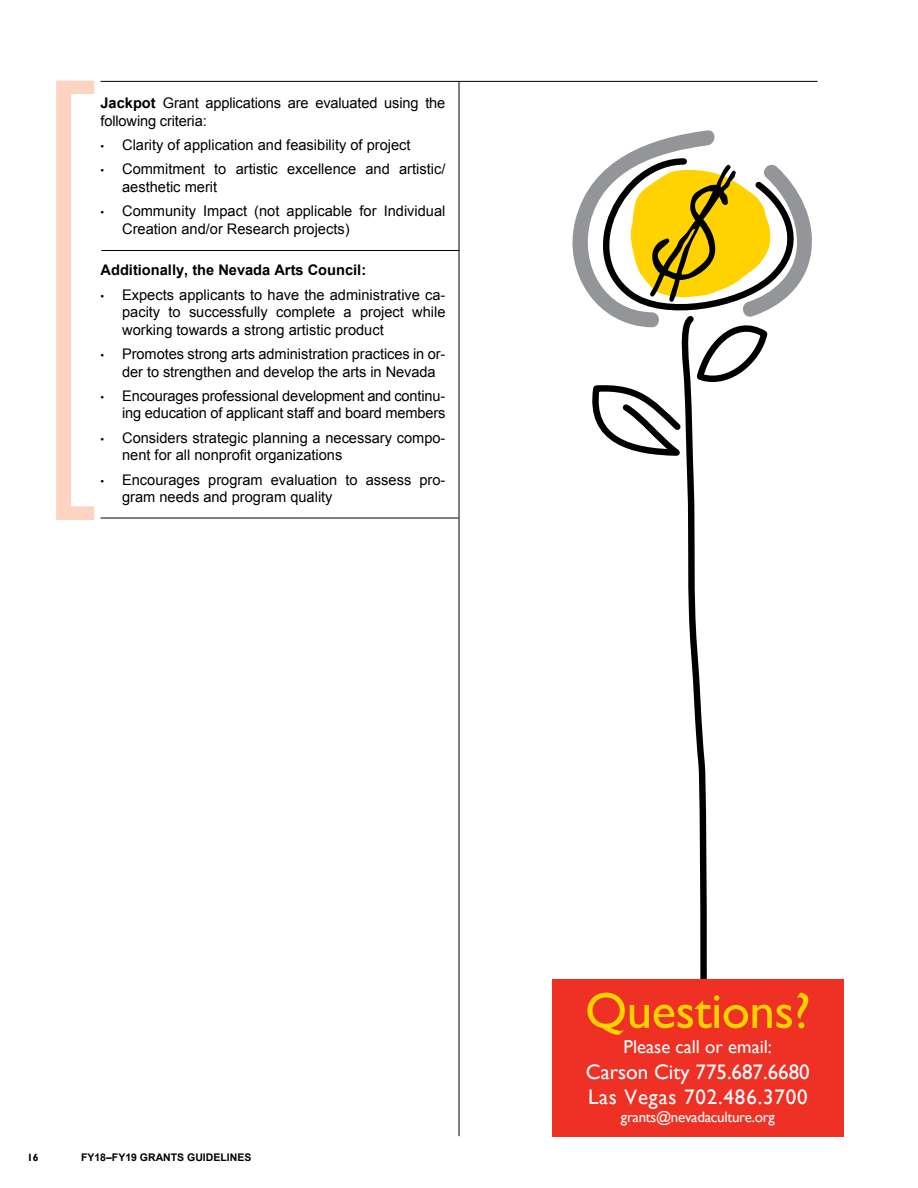
<style>
.page{position:relative;width:918px;height:1188px;background:#fff}
.page>*{position:absolute;margin:0;border:0;box-sizing:border-box;transform-origin:0 0}
.t1{font:51px "Gill Sans";letter-spacing:-.01em;color:#ffd200}
.t2{font:21px/25.5px "Gill Sans";color:#fff}
.t3{font:18.75px "Gill Sans";color:#fff}
.t4{font:15px "Gill Sans";letter-spacing:-.02em;color:#fff}
.t5{font:14.7px/17.5px "Arial";color:#000}
.t6{font:700 14.7px "Arial";color:#000}
.t7{font:700 10.5px "Arial";color:#000}
.t8{font:700 10.5px "Gill Sans";color:#000}
.s1{font-weight:700}
.s2{font-size:10.5px}
</style>
<div class="page">
<svg style="left:572px;top:130px;width:240px;height:849px"></svg>
<hr style="left:101px;top:81px;width:717px;height:1px;background:#000">
<hr style="left:459px;top:81px;width:1px;height:1055px;background:#000">
<hr style="left:101px;top:518px;width:358px;height:1px;background:#000">
<div style="left:552px;top:979px;width:291px;height:157px;background:#ee3124"></div>
<svg style="left:56px;top:81px;width:38px;height:439px"></svg>
<hr style="left:101px;top:250px;width:358px;height:1px;background:#000">
<p class="t5" style="left:101px;top:94px;width:346px"><span class="s1">Jackpot</span> Grant applications are evaluated using the following criteria:</p>
<p class="t5" style="left:101px;top:136px;width:312px"><span class="s2">•</span> Clarity of application and feasibility of project</p>
<p class="t5" style="left:122px;top:160px;width:325px;text-indent:-22px"><span class="s2">•</span> Commitment to artistic excellence and artistic/ aesthetic merit</p>
<p class="t5" style="left:122px;top:202px;width:325px;text-indent:-22px"><span class="s2">•</span> Community Impact (not applicable for Individual<br>Creation and/or Research projects)</p>
<p class="t6" style="left:101px;top:260px;width:267px">Additionally, the Nevada Arts Council:</p>
<p class="t5" style="left:122px;top:286px;width:325px;text-align:justify;text-indent:-22px"><span class="s2">•</span> Expects applicants to have the administrative ca&shy;pacity to successfully complete a project while working towards a strong artistic product</p>
<p class="t5" style="left:122px;top:345px;width:325px;text-indent:-22px"><span class="s2">•</span> Promotes strong arts administration practices in or&shy;der to strengthen and develop the arts in Nevada</p>
<p class="t5" style="left:101px;top:387px;width:346px;text-align:right"><span class="s2">•</span> Encourages professional development and continu&shy;ing education of applicant staff and board members</p>
<p class="t5" style="left:122px;top:429px;width:325px;text-indent:-22px"><span class="s2">•</span> Considers strategic planning a necessary compo&shy;nent for all nonprofit organizations</p>
<p class="t5" style="left:122px;top:471px;width:325px;text-indent:-22px"><span class="s2">•</span> Encourages program evaluation to assess pro&shy;gram needs and program quality</p>
<p class="t8" style="left:27px;top:1151px;width:13px">16</p>
<p class="t7" style="left:81px;top:1150px;width:172px">FY18–FY19 GRANTS GUIDELINES</p>
<h1 class="t1" style="left:585px;top:981px;width:227px">Questions?</h1>
<p class="t3" style="left:624px;top:1036px;width:150px">Please call or email:</p>
<h2 class="t2" style="left:586px;top:1060px;width:225px">Carson City 775.687.6680<br>Las Vegas 702.486.3700</h2>
<p class="t4" style="left:621px;top:1109px;width:155px">grants@nevadaculture.org</p>
</div>
